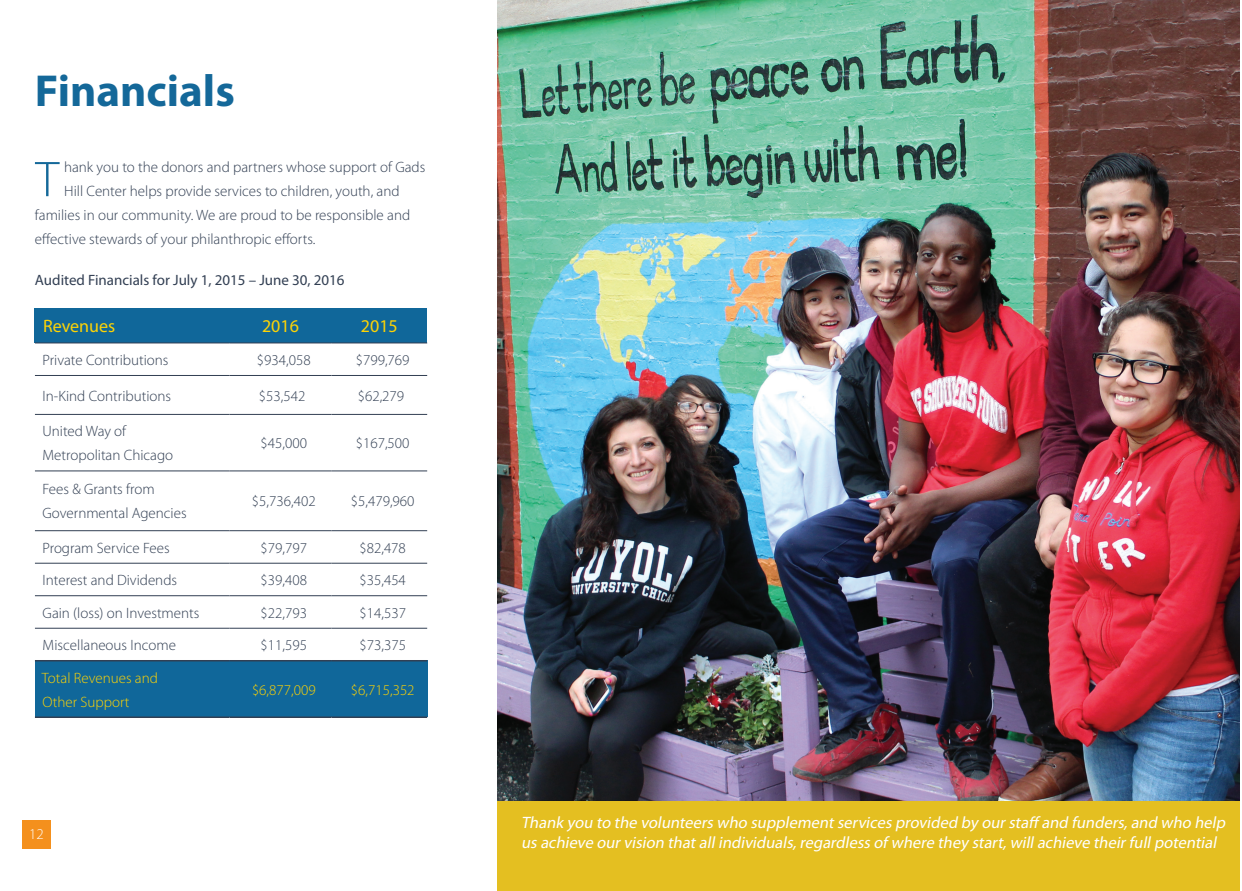
<style>
.page{position:relative;width:1242px;height:891px;background:#fff}
.page>*{position:absolute;margin:0;border:0;box-sizing:border-box;transform-origin:0 0}
.t1{font:300 50.55px "Myriad Pro";color:#146899}
.t2{font:700 45px "Myriad Pro";color:#146899}
.t3{font:18px "Myriad Pro";color:#fed304}
.t4{font:italic 16.5px/19.5px "Myriad Pro";color:#fff}
.t5{font:300 15px/24px "Myriad Pro";color:#323f53}
.t6{font:300 15px/24px "Myriad Pro";color:#fed304}
.t7{font:15px "Myriad Pro";color:#323f53}
.t8{font:300 15px "Myriad Pro";color:#fff}
</style>
<div class="page">
<div style="left:22px;top:820px;width:29px;height:29px;background:#f4901d"></div>
<img style="left:497px;top:0;width:743px;height:801px">
<div style="left:35px;top:661px;width:393px;height:56px;background:#10679a"></div>
<div style="left:34px;top:308px;width:393px;height:35px;background:#10679a"></div>
<hr style="left:35px;top:343px;width:194px;height:1px;background:#323f53">
<hr style="left:229px;top:343px;width:103px;height:1px;background:#323f53">
<hr style="left:332px;top:343px;width:95px;height:1px;background:#323f53">
<hr style="left:35px;top:375px;width:194px;height:1px;background:#323f53">
<hr style="left:229px;top:375px;width:103px;height:1px;background:#323f53">
<hr style="left:332px;top:375px;width:95px;height:1px;background:#323f53">
<hr style="left:35px;top:414px;width:194px;height:1px;background:#323f53">
<hr style="left:229px;top:414px;width:103px;height:1px;background:#323f53">
<hr style="left:332px;top:414px;width:95px;height:1px;background:#323f53">
<hr style="left:35px;top:471px;width:194px;height:1px;background:#323f53">
<hr style="left:229px;top:471px;width:103px;height:1px;background:#323f53">
<hr style="left:332px;top:471px;width:95px;height:1px;background:#323f53">
<hr style="left:35px;top:530px;width:194px;height:1px;background:#323f53">
<hr style="left:229px;top:530px;width:103px;height:1px;background:#323f53">
<hr style="left:332px;top:530px;width:95px;height:1px;background:#323f53">
<hr style="left:35px;top:563px;width:194px;height:1px;background:#323f53">
<hr style="left:229px;top:563px;width:103px;height:1px;background:#323f53">
<hr style="left:332px;top:563px;width:95px;height:1px;background:#323f53">
<hr style="left:35px;top:595px;width:194px;height:1px;background:#323f53">
<hr style="left:229px;top:595px;width:103px;height:1px;background:#323f53">
<hr style="left:332px;top:595px;width:95px;height:1px;background:#323f53">
<hr style="left:35px;top:628px;width:194px;height:1px;background:#323f53">
<hr style="left:229px;top:628px;width:103px;height:1px;background:#323f53">
<hr style="left:332px;top:628px;width:95px;height:1px;background:#323f53">
<hr style="left:35px;top:660px;width:194px;height:1px;background:#323f53">
<hr style="left:229px;top:660px;width:103px;height:1px;background:#323f53">
<hr style="left:332px;top:660px;width:95px;height:1px;background:#323f53">
<hr style="left:35px;top:717px;width:194px;height:1px;background:#323f53">
<hr style="left:229px;top:717px;width:103px;height:1px;background:#323f53">
<hr style="left:332px;top:717px;width:95px;height:1px;background:#323f53">
<div style="left:497px;top:801px;width:743px;height:90px;background:#e4bf21"></div>
<h2 class="t2" style="left:35px;top:61px;width:201px">Financials</h2>
<h1 class="t1" style="left:36px;top:149px;width:25px">T</h1>
<p class="t5" style="left:64px;top:155px;width:363px">hank you to the donors and partners whose support of Gads</p>
<p class="t5" style="left:64px;top:179px;width:337px">Hill Center helps provide services to children, youth, and</p>
<p class="t5" style="left:35px;top:203px;width:377px">families in our community. We are proud to be responsible and</p>
<p class="t5" style="left:35px;top:227px;width:282px">effective stewards of your philanthropic efforts.</p>
<p class="t7" style="left:35px;top:271px;width:311px">Audited Financials for July 1, 2015 – June 30, 2016</p>
<p class="t3" style="left:43px;top:315px;width:74px">Revenues</p>
<p class="t3" style="left:262px;top:315px;width:38px">2016</p>
<p class="t3" style="left:361px;top:315px;width:38px">2015</p>
<p class="t5" style="left:42px;top:348px;width:127px">Private Contributions</p>
<p class="t5" style="left:257px;top:348px;width:55px">$934,058</p>
<p class="t5" style="left:356px;top:348px;width:55px">$799,769</p>
<p class="t5" style="left:43px;top:383px;width:130px">In-Kind Contributions</p>
<p class="t5" style="left:259px;top:383px;width:48px">$53,542</p>
<p class="t5" style="left:358px;top:383px;width:48px">$62,279</p>
<p class="t5" style="left:43px;top:419px;width:132px">United Way of<br>Metropolitan Chicago</p>
<p class="t5" style="left:261px;top:431px;width:48px">$45,000</p>
<p class="t5" style="left:356px;top:431px;width:55px">$167,500</p>
<p class="t5" style="left:43px;top:477px;width:146px">Fees &amp; Grants from<br>Governmental Agencies</p>
<p class="t5" style="left:252px;top:489px;width:65px">$5,736,402</p>
<p class="t5" style="left:351px;top:489px;width:65px">$5,479,960</p>
<p class="t5" style="left:43px;top:535px;width:129px">Program Service Fees</p>
<p class="t5" style="left:261px;top:535px;width:48px">$79,797</p>
<p class="t5" style="left:359px;top:535px;width:48px">$82,478</p>
<p class="t5" style="left:43px;top:568px;width:136px">Interest and Dividends</p>
<p class="t5" style="left:261px;top:568px;width:48px">$39,408</p>
<p class="t5" style="left:359px;top:568px;width:48px">$35,454</p>
<p class="t5" style="left:43px;top:600px;width:158px">Gain (loss) on Investments</p>
<p class="t5" style="left:261px;top:600px;width:48px">$22,793</p>
<p class="t5" style="left:359px;top:600px;width:48px">$14,537</p>
<p class="t5" style="left:43px;top:633px;width:135px">Miscellaneous Income</p>
<p class="t5" style="left:261px;top:633px;width:48px">$11,595</p>
<p class="t5" style="left:359px;top:633px;width:48px">$73,375</p>
<p class="t6" style="left:42px;top:665px;width:117px">Total Revenues and<br>Other Support</p>
<p class="t6" style="left:252px;top:677px;width:65px">$6,877,009</p>
<p class="t6" style="left:351px;top:677px;width:65px">$6,715,352</p>
<p class="t8" style="left:29px;top:825px;width:16px">12</p>
<p class="t4" style="left:521px;top:813px;width:709px">Thank you to the volunteers who supplementservices provided by ourstaff and funders,and who help us achieve ourvision thatallindividuals,regardless of where they start,willachieve theirfullpotential</p>
</div>
